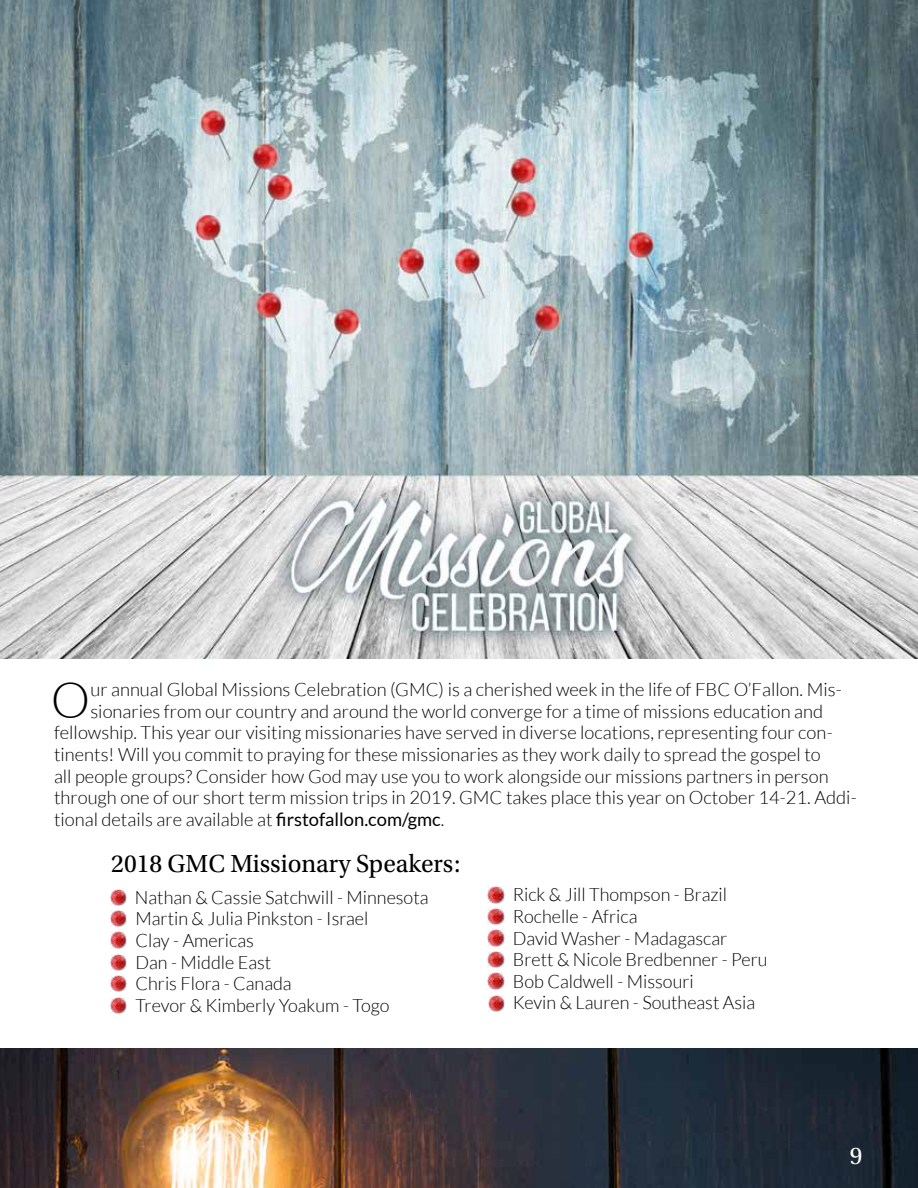
<style>
.page{position:relative;width:918px;height:1188px;background:#fff}
.page>*{position:absolute;margin:0;border:0;box-sizing:border-box;transform-origin:0 0}
.t1{font:300 49.5px "Lato";color:#000}
.t2{font:25.95px "Utopia Std";color:#000}
.t3{font:25.5px "Utopia Std";color:#fff}
.t4{font:300 18.3px/21.6px "Lato";color:#000}
.s1{font-weight:400}
</style>
<div class="page">
<img style="left:0;top:0;width:918px;height:658px">
<img style="left:0;top:1048px;width:918px;height:140px">
<img style="left:110px;top:889px;width:17px;height:16px">
<img style="left:110px;top:911px;width:17px;height:16px">
<img style="left:110px;top:932px;width:17px;height:16px">
<img style="left:110px;top:955px;width:17px;height:16px">
<img style="left:110px;top:976px;width:17px;height:16px">
<img style="left:488px;top:887px;width:16px;height:16px">
<img style="left:488px;top:908px;width:16px;height:17px">
<img style="left:488px;top:930px;width:16px;height:16px">
<img style="left:488px;top:951px;width:16px;height:17px">
<img style="left:488px;top:973px;width:16px;height:16px">
<img style="left:110px;top:997px;width:16px;height:16px">
<img style="left:488px;top:995px;width:16px;height:16px">
<h1 class="t1" style="left:51px;top:674px;width:41px">O</h1>
<p class="t4" style="left:90px;top:679px;width:753px">ur annual Global Missions Celebration (GMC) is a cherished week in the life of FBC O’Fallon. Mis-</p>
<p class="t4" style="left:90px;top:701px;width:734px">sionaries from our country and around the world converge for a time of missions education and</p>
<p class="t4" style="left:54px;top:722px;width:780px">fellowship. This year our visiting missionaries have served in diverse locations, representing four con-</p>
<p class="t4" style="left:54px;top:744px;width:768px">tinents! Will you commit to praying for these missionaries as they work daily to spread the gospel to</p>
<p class="t4" style="left:54px;top:765px;width:776px">all people groups? Consider how God may use you to work alongside our missions partners in person</p>
<p class="t4" style="left:54px;top:787px;width:804px">through one of our short term mission trips in 2019. GMC takes place this year on October 14-21. Addi-</p>
<p class="t4" style="left:54px;top:809px;width:392px">tional details are available at <span class="s1">firstofallon.com/gmc</span>.</p>
<h2 class="t2" style="left:111px;top:849px;width:351px">2018 GMC Missionary Speakers:</h2>
<p class="t4" style="left:135px;top:887px;width:295px">Nathan &amp; Cassie Satchwill - Minnesota<br>Martin &amp; Julia Pinkston - Israel<br>Clay - Americas<br>Dan - Middle East<br>Chris Flora - Canada<br>Trevor &amp; Kimberly Yoakum - Togo</p>
<p class="t4" style="left:513px;top:884px;width:256px">Rick &amp; Jill Thompson - Brazil<br>Rochelle - Africa<br>David Washer - Madagascar<br>Brett &amp; Nicole Bredbenner - Peru<br>Bob Caldwell - Missouri<br>Kevin &amp; Lauren - Southeast Asia</p>
<h3 class="t3" style="left:850px;top:1142px;width:14px">9</h3>
</div>
